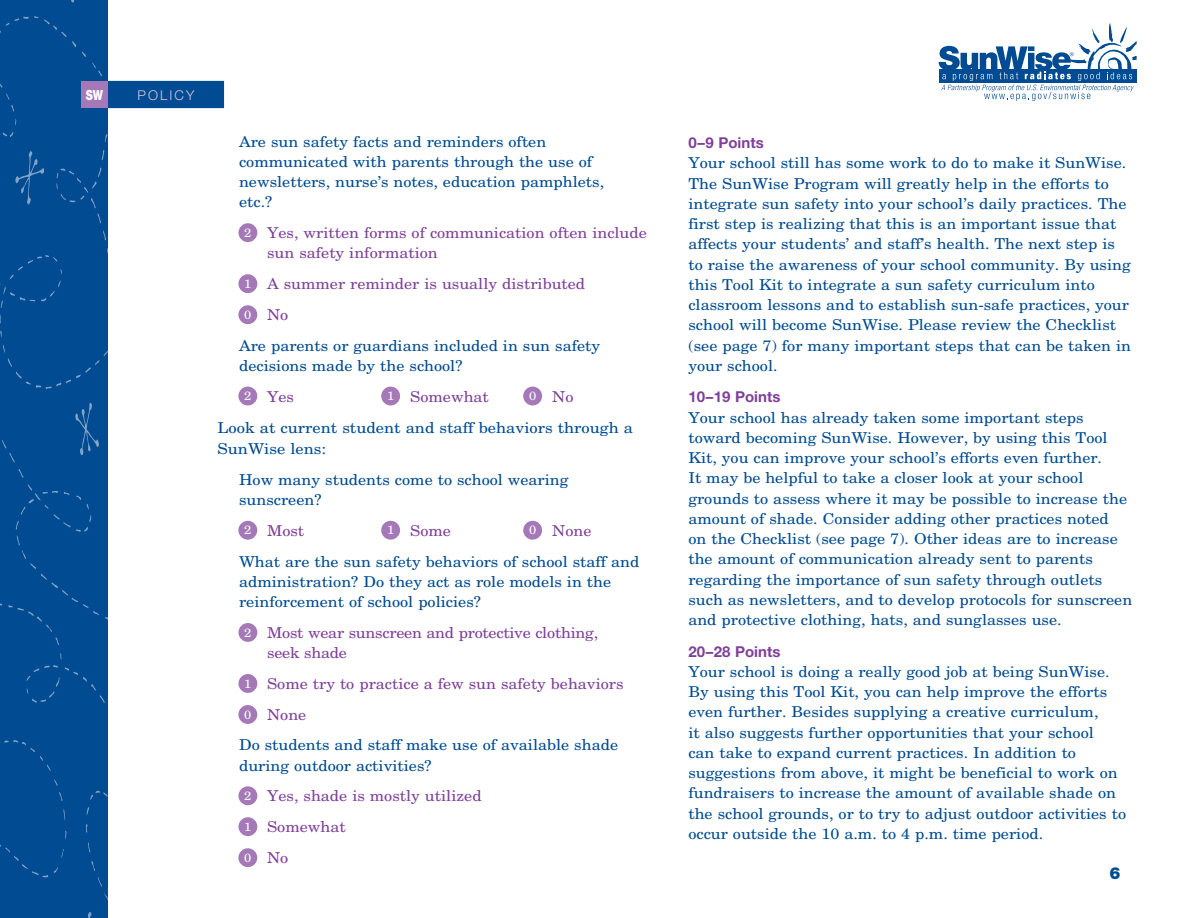
<style>
.page{position:relative;width:1188px;height:918px;background:#fff}
.page>*{position:absolute;margin:0;border:0;box-sizing:border-box;transform-origin:0 0}
.t1{font:900 16.5px "Helvetica Neue";color:#004b91}
.t2{font:15px/20.2px "New Century Schlbk";color:#004b91;scale:1.08 1}
.t3{font:15px/30.8px "New Century Schlbk";color:#7f4098;scale:1.08 1}
.t4{font:15px/21px "New Century Schlbk";color:#004b91;scale:1.1 1}
.t5{font:700 15px "Helvetica Neue";color:#7f4098}
.t6{font:900 13.95px "Helvetica Neue";color:#fff;scale:.76 1}
.t7{font:300 13.5px "Helvetica Neue";letter-spacing:.15em;color:#d9c6e0}
.t8{font:12px "New Century Schlbk";color:#fff;scale:1.08 1}
</style>
<div class="page">
<div style="left:0;top:0;width:108px;height:918px;background:#004b91"></div>
<div style="left:108px;top:81px;width:116px;height:27px;background:#004b91"></div>
<div style="left:81px;top:81px;width:27px;height:27px;background:#a579b7"></div>
<svg style="left:939px;top:23px;width:198px;height:78px"></svg>
<div style="left:523px;top:387px;width:19px;height:18px;background:#a579b7;border-radius:50%"></div>
<div style="left:381px;top:387px;width:19px;height:18px;background:#a579b7;border-radius:50%"></div>
<div style="left:238px;top:387px;width:19px;height:18px;background:#a579b7;border-radius:50%"></div>
<div style="left:238px;top:705px;width:19px;height:19px;background:#a579b7;border-radius:50%"></div>
<div style="left:238px;top:674px;width:19px;height:19px;background:#a579b7;border-radius:50%"></div>
<div style="left:238px;top:786px;width:19px;height:19px;background:#a579b7;border-radius:50%"></div>
<div style="left:238px;top:848px;width:19px;height:19px;background:#a579b7;border-radius:50%"></div>
<div style="left:238px;top:817px;width:19px;height:19px;background:#a579b7;border-radius:50%"></div>
<div style="left:238px;top:223px;width:19px;height:19px;background:#a579b7;border-radius:50%"></div>
<div style="left:238px;top:305px;width:19px;height:19px;background:#a579b7;border-radius:50%"></div>
<div style="left:238px;top:274px;width:19px;height:19px;background:#a579b7;border-radius:50%"></div>
<div style="left:238px;top:623px;width:19px;height:19px;background:#a579b7;border-radius:50%"></div>
<div style="left:523px;top:521px;width:19px;height:19px;background:#a579b7;border-radius:50%"></div>
<div style="left:381px;top:521px;width:19px;height:19px;background:#a579b7;border-radius:50%"></div>
<div style="left:238px;top:521px;width:19px;height:19px;background:#a579b7;border-radius:50%"></div>
<p class="t6" style="left:86px;top:87px;width:24px">SW</p>
<p class="t7" style="left:138px;top:87px;width:58px">Policy</p>
<p class="t2" style="left:239px;top:133px;width:340px">Are sun safety facts and reminders often communicated with parents through the use of newsletters, nurse’s notes, education pamphlets, etc.?</p>
<p class="t3" style="left:267px;top:224px;width:353px;line-height:20.2px">Yes, written forms of communication often include sun safety information</p>
<p class="t3" style="left:267px;top:270px;width:296px">A summer reminder is usually distributed<br>No</p>
<p class="t2" style="left:239px;top:337px;width:336px">Are parents or guardians included in sun safety decisions made by the school?</p>
<p class="t3" style="left:267px;top:382px;width:27px">Yes</p>
<p class="t3" style="left:410px;top:382px;width:74px">Somewhat</p>
<p class="t3" style="left:552px;top:382px;width:21px">No</p>
<p class="t4" style="left:218px;top:419px;width:379px">Look at current student and staff behaviors through a<br>SunWise lens:</p>
<p class="t2" style="left:239px;top:471px;width:307px">How many students come to school wearing sunscreen?</p>
<p class="t3" style="left:267px;top:517px;width:36px">Most</p>
<p class="t3" style="left:410px;top:517px;width:39px">Some</p>
<p class="t3" style="left:552px;top:517px;width:38px">None</p>
<p class="t2" style="left:239px;top:553px;width:372px">What are the sun safety behaviors of school staff and administration? Do they act as role models in the reinforcement of school policies?</p>
<p class="t3" style="left:267px;top:624px;width:308px;line-height:20.2px">Most wear sunscreen and protective clothing, seek shade</p>
<p class="t3" style="left:267px;top:670px;width:332px">Some try to practice a few sun safety behaviors<br>None</p>
<p class="t2" style="left:239px;top:736px;width:352px">Do students and staff make use of available shade during outdoor activities?</p>
<p class="t3" style="left:267px;top:782px;width:200px">Yes, shade is mostly utilized<br>Somewhat<br>No</p>
<p class="t8" style="left:244px;top:225px;width:8px">2</p>
<p class="t8" style="left:244px;top:276px;width:8px">1</p>
<p class="t8" style="left:244px;top:307px;width:8px">0</p>
<p class="t8" style="left:244px;top:388px;width:8px">2</p>
<p class="t8" style="left:387px;top:388px;width:8px">1</p>
<p class="t8" style="left:529px;top:388px;width:8px">0</p>
<p class="t8" style="left:244px;top:523px;width:8px">2</p>
<p class="t8" style="left:387px;top:523px;width:8px">1</p>
<p class="t8" style="left:529px;top:523px;width:8px">0</p>
<p class="t8" style="left:244px;top:625px;width:8px">2</p>
<p class="t8" style="left:244px;top:676px;width:8px">1</p>
<p class="t8" style="left:244px;top:707px;width:8px">0</p>
<p class="t8" style="left:244px;top:788px;width:8px">2</p>
<p class="t8" style="left:244px;top:819px;width:8px">1</p>
<p class="t8" style="left:244px;top:850px;width:8px">0</p>
<p class="t5" style="left:688px;top:134px;width:77px">0–9 Points</p>
<p class="t2" style="left:688px;top:155px;width:411px">Your school still has some work to do to make it SunWise.<br>The SunWise Program will greatly help in the efforts to integrate sun safety into your school’s daily practices. The first step is realizing that this is an important issue that affects your students’ and staff’s health. The next step is to raise the awareness of your school community. By using this Tool Kit to integrate a sun safety curriculum into classroom lessons and to establish sun-safe practices, your school will become SunWise. Please review the Checklist (see page 7) for many important steps that can be taken in your school.</p>
<p class="t5" style="left:688px;top:388px;width:93px">10–19 Points</p>
<p class="t2" style="left:688px;top:409px;width:413px">Your school has already taken some important steps toward becoming SunWise. However, by using this Tool Kit, you can improve your school’s efforts even further.<br>It may be helpful to take a closer look at your school grounds to assess where it may be possible to increase the amount of shade. Consider adding other practices noted<br>on the Checklist (see page 7). Other ideas are to increase the amount of communication already sent to parents regarding the importance of sun safety through outlets such as newsletters, and to develop protocols for sunscreen and protective clothing, hats, and sunglasses use.</p>
<p class="t5" style="left:688px;top:642px;width:93px">20–28 Points</p>
<p class="t2" style="left:688px;top:663px;width:407px">Your school is doing a really good job at being SunWise.<br>By using this Tool Kit, you can help improve the efforts even further. Besides supplying a creative curriculum,<br>it also suggests further opportunities that your school<br>can take to expand current practices. In addition to suggestions from above, it might be beneficial to work on fundraisers to increase the amount of available shade on the school grounds, or to try to adjust outdoor activities to occur outside the 10 a.m. to 4 p.m. time period.</p>
<p class="t1" style="left:1110px;top:864px;width:13px">6</p>
</div>
